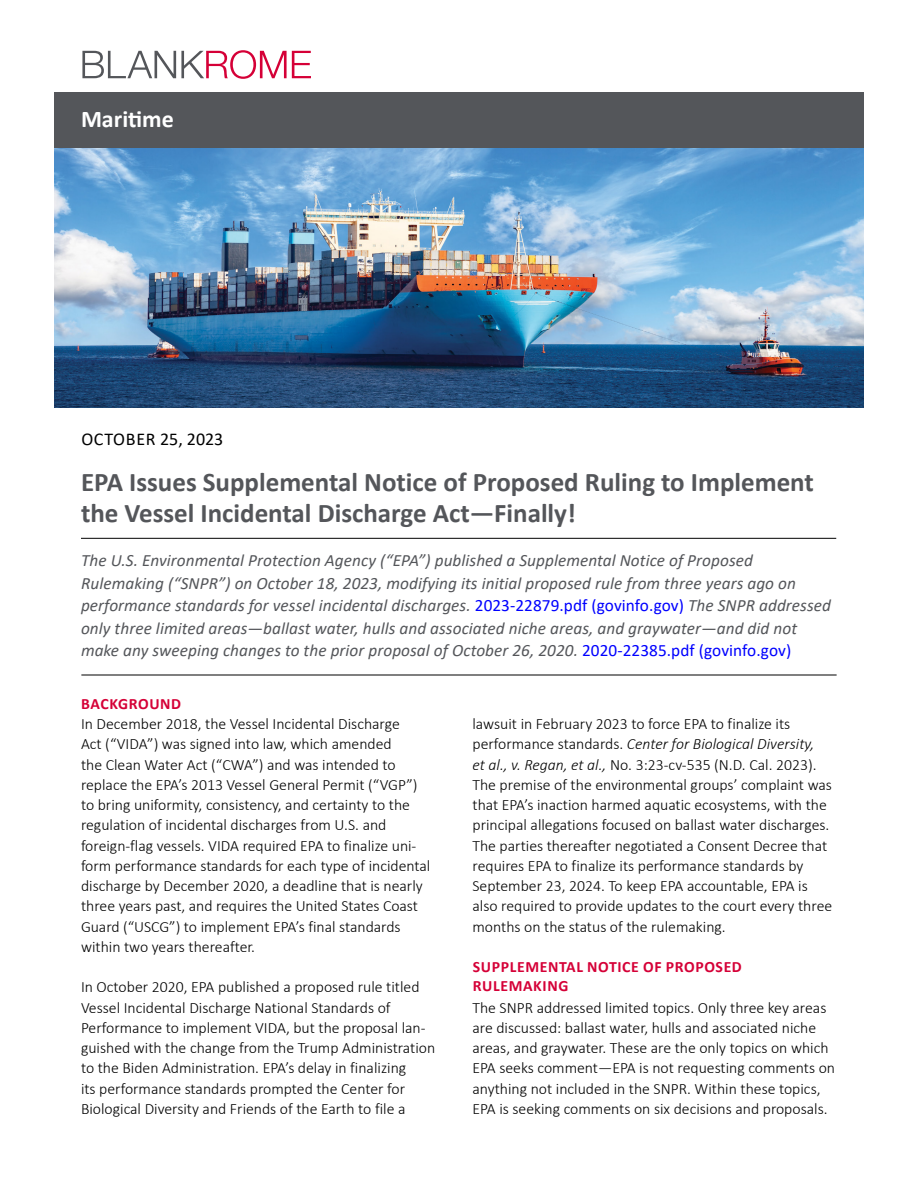
<style>
.page{position:relative;width:918px;height:1188px;background:#fff}
.page>*{position:absolute;margin:0;border:0;box-sizing:border-box;transform-origin:0 0}
._2_Title_Alert{font:700 27px/31.5px "Calibri";color:#54565a}
._5_masthead_PracticeArea{font:700 24px "Calibri";color:#fff}
.t1{font:18px "Calibri";letter-spacing:.025em;color:#000}
._2_Action_Item{font:italic 17.25px/22.5px "Calibri";letter-spacing:.005em;color:#54565a}
._1_Body_Copy{font:300 15.75px/20.2px "Calibri";color:#000}
._3_subtitles_red{font:700 15.75px/18.9px "Calibri";letter-spacing:.04em;color:#d50037}
.s1{font-style:normal;color:#00f}
.s2{font-style:italic}
</style>
<div class="page">
<img style="left:54px;top:148px;width:810px;height:260px">
<div style="left:54px;top:92px;width:810px;height:56px;background:#54565a"></div>
<hr style="left:81px;top:538px;width:755px;height:1px;background:#000">
<hr style="left:81px;top:675px;width:756px;height:1px;background:#000">
<svg style="left:82px;top:50px;width:229px;height:29px"></svg>
<p class="_5_masthead_PracticeArea" style="left:81px;top:103px;width:94px">Maritime</p>
<p class="t1" style="left:81px;top:426px;width:144px">OCTOBER 25, 2023</p>
<p class="_2_Title_Alert" style="left:81px;top:466px;width:734px">EPA Issues Supplemental Notice of Proposed Ruling to Implement the Vessel Incidental Discharge Act—Finally!</p>
<p class="_2_Action_Item" style="left:81px;top:549px;width:751px">The U.S. Environmental Protection Agency (“EPA”) published a Supplemental Notice of Proposed Rulemaking (“SNPR”) on October 18, 2023, modifying its initial proposed rule from three years ago on performance standards for vessel incidental discharges. <span class="s1">2023-22879.pdf (govinfo.gov)</span> The SNPR addressed only three limited areas—ballast water, hulls and associated niche areas, and graywater—and did not make any sweeping changes to the prior proposal of October 26, 2020. <span class="s1">2020-22385.pdf (govinfo.gov)</span></p>
<p class="_3_subtitles_red" style="left:81px;top:694px;width:101px">BACKGROUND</p>
<p class="_1_Body_Copy" style="left:81px;top:713px;width:351px">In December 2018, the Vessel Incidental Discharge<br>Act (“VIDA”) was signed into law, which amended<br>the Clean Water Act (“CWA”) and was intended to replace the EPA’s 2013 Vessel General Permit (“VGP”) to bring uniformity, consistency, and certainty to the regulation of incidental discharges from U.S. and foreign-flag vessels. VIDA required EPA to finalize uni&shy;form performance standards for each type of incidental discharge by December 2020, a deadline that is nearly three years past, and requires the United States Coast Guard (“USCG”) to implement EPA’s final standards within two years thereafter.</p>
<p class="_1_Body_Copy" style="left:81px;top:977px;width:356px">In October 2020, EPA published a proposed rule titled Vessel Incidental Discharge National Standards of Performance to implement VIDA, but the proposal lan&shy;guished with the change from the Trump Administration to the Biden Administration. EPA’s delay in finalizing<br>its performance standards prompted the Center for Biological Diversity and Friends of the Earth to file a</p>
<p class="_1_Body_Copy" style="left:472px;top:713px;width:361px">lawsuit in February 2023 to force EPA to finalize its performance standards. <span class="s2">Center for Biological Diversity,<br>et al., v. Regan, et al.,</span> No. 3:23-cv-535 (N.D. Cal. 2023).<br>The premise of the environmental groups’ complaint was that EPA’s inaction harmed aquatic ecosystems, with the principal allegations focused on ballast water discharges.<br>The parties thereafter negotiated a Consent Decree that requires EPA to finalize its performance standards by September 23, 2024. To keep EPA accountable, EPA is also required to provide updates to the court every three months on the status of the rulemaking.</p>
<p class="_3_subtitles_red" style="left:473px;top:957px;width:271px">SUPPLEMENTAL NOTICE OF PROPOSED<br>RULEMAKING</p>
<p class="_1_Body_Copy" style="left:472px;top:997px;width:364px">The SNPR addressed limited topics. Only three key areas are discussed: ballast water, hulls and associated niche areas, and graywater. These are the only topics on which EPA seeks comment—EPA is not requesting comments on anything not included in the SNPR. Within these topics, EPA is seeking comments on six decisions and proposals.</p>
</div>
